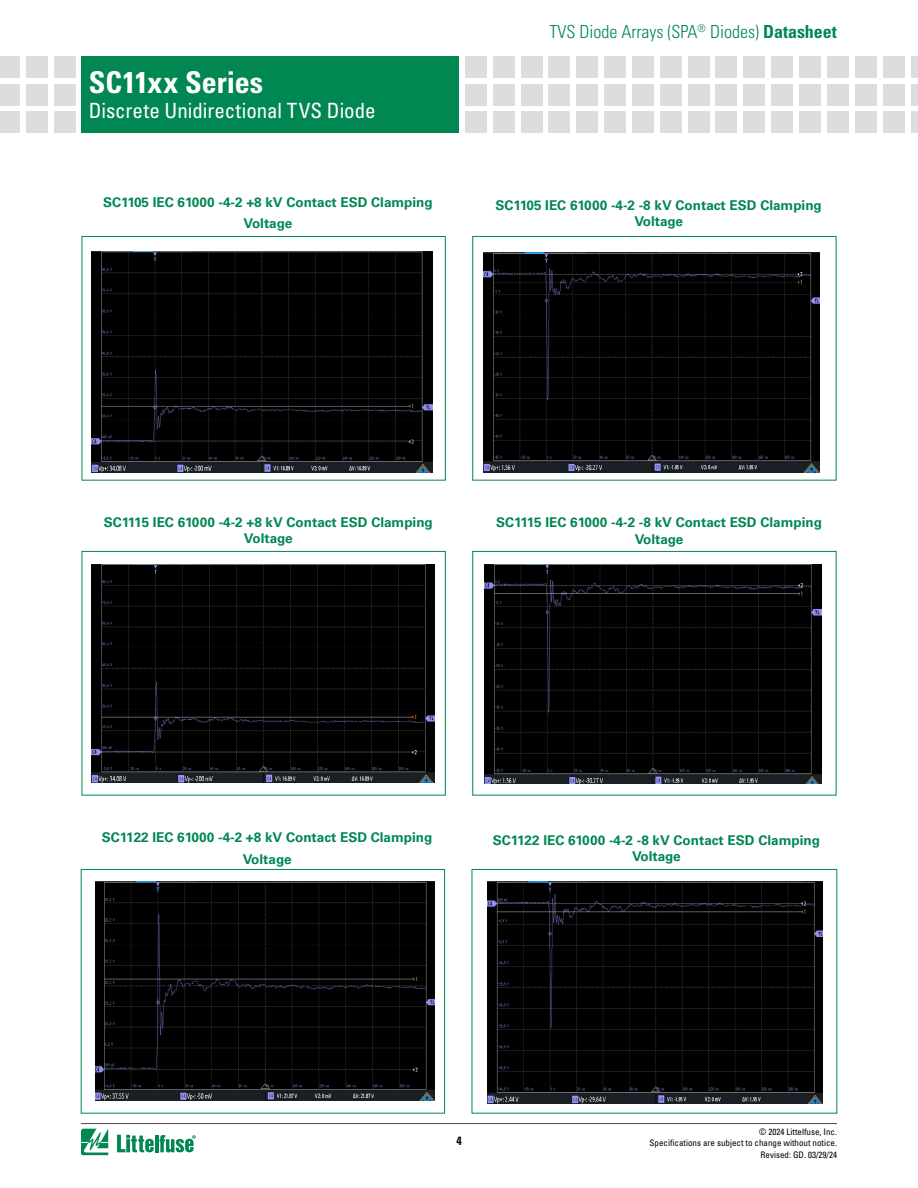
<style>
.page{position:relative;width:918px;height:1188px;background:#fff}
.page>*{position:absolute;margin:0;border:0;box-sizing:border-box;transform-origin:0 0}
.t1{font:700 condensed 30px "Univers LT Std";color:#fff}
.t2{font:condensed 21px "Univers LT Std";color:#fff}
.t3{font:300 condensed 18px "Univers LT Std";color:#008752}
.t4{font:700 13.5px/16.2px "Univers LT Std";color:#008752;text-align:center}
.t5{font:700 condensed 12px "Univers LT Std";color:#000}
.t6{font:condensed 9px/10.8px "Univers LT Std";color:#000;text-align:right}
.s1{font-weight:700}
</style>
<div class="page">
<hr style="left:81px;top:1123px;width:756px;height:1px;background:#4d4d4f">
<svg style="left:81px;top:1129px;width:27px;height:26px"></svg>
<hr style="left:155px;top:1135px;width:3px;height:17px;background:#008752">
<svg style="left:160px;top:1135px;width:36px;height:18px"></svg>
<svg style="left:117px;top:1135px;width:37px;height:17px"></svg>
<div style="left:81px;top:56px;width:378px;height:77px;background:#008752"></div>
<div style="left:54px;top:56px;width:21px;height:21px;background:#dcddde"></div>
<div style="left:54px;top:84px;width:21px;height:21px;background:#dcddde"></div>
<div style="left:54px;top:112px;width:21px;height:21px;background:#dcddde"></div>
<div style="left:26px;top:56px;width:22px;height:21px;background:#dcddde"></div>
<div style="left:26px;top:84px;width:22px;height:21px;background:#dcddde"></div>
<div style="left:26px;top:112px;width:22px;height:21px;background:#dcddde"></div>
<div style="left:0;top:56px;width:20px;height:21px;background:#dcddde"></div>
<div style="left:0;top:84px;width:20px;height:21px;background:#dcddde"></div>
<div style="left:0;top:112px;width:20px;height:21px;background:#dcddde"></div>
<div style="left:883px;top:56px;width:21px;height:21px;background:#dcddde"></div>
<div style="left:883px;top:84px;width:21px;height:21px;background:#dcddde"></div>
<div style="left:883px;top:112px;width:21px;height:21px;background:#dcddde"></div>
<div style="left:465px;top:56px;width:21px;height:21px;background:#dcddde"></div>
<div style="left:465px;top:84px;width:21px;height:21px;background:#dcddde"></div>
<div style="left:465px;top:112px;width:21px;height:21px;background:#dcddde"></div>
<div style="left:493px;top:56px;width:21px;height:21px;background:#dcddde"></div>
<div style="left:493px;top:84px;width:21px;height:21px;background:#dcddde"></div>
<div style="left:493px;top:112px;width:21px;height:21px;background:#dcddde"></div>
<div style="left:521px;top:56px;width:21px;height:21px;background:#dcddde"></div>
<div style="left:521px;top:84px;width:21px;height:21px;background:#dcddde"></div>
<div style="left:521px;top:112px;width:21px;height:21px;background:#dcddde"></div>
<div style="left:549px;top:56px;width:21px;height:21px;background:#dcddde"></div>
<div style="left:549px;top:84px;width:21px;height:21px;background:#dcddde"></div>
<div style="left:549px;top:112px;width:21px;height:21px;background:#dcddde"></div>
<div style="left:577px;top:56px;width:21px;height:21px;background:#dcddde"></div>
<div style="left:577px;top:84px;width:21px;height:21px;background:#dcddde"></div>
<div style="left:577px;top:112px;width:21px;height:21px;background:#dcddde"></div>
<div style="left:604px;top:56px;width:22px;height:21px;background:#dcddde"></div>
<div style="left:604px;top:84px;width:22px;height:21px;background:#dcddde"></div>
<div style="left:604px;top:112px;width:22px;height:21px;background:#dcddde"></div>
<div style="left:632px;top:56px;width:22px;height:21px;background:#dcddde"></div>
<div style="left:632px;top:84px;width:22px;height:21px;background:#dcddde"></div>
<div style="left:632px;top:112px;width:22px;height:21px;background:#dcddde"></div>
<div style="left:660px;top:56px;width:21px;height:21px;background:#dcddde"></div>
<div style="left:660px;top:84px;width:21px;height:21px;background:#dcddde"></div>
<div style="left:660px;top:112px;width:21px;height:21px;background:#dcddde"></div>
<div style="left:688px;top:56px;width:21px;height:21px;background:#dcddde"></div>
<div style="left:688px;top:84px;width:21px;height:21px;background:#dcddde"></div>
<div style="left:688px;top:112px;width:21px;height:21px;background:#dcddde"></div>
<div style="left:716px;top:56px;width:21px;height:21px;background:#dcddde"></div>
<div style="left:716px;top:84px;width:21px;height:21px;background:#dcddde"></div>
<div style="left:716px;top:112px;width:21px;height:21px;background:#dcddde"></div>
<div style="left:744px;top:56px;width:21px;height:21px;background:#dcddde"></div>
<div style="left:744px;top:84px;width:21px;height:21px;background:#dcddde"></div>
<div style="left:744px;top:112px;width:21px;height:21px;background:#dcddde"></div>
<div style="left:799px;top:56px;width:22px;height:21px;background:#dcddde"></div>
<div style="left:799px;top:84px;width:22px;height:21px;background:#dcddde"></div>
<div style="left:799px;top:112px;width:22px;height:21px;background:#dcddde"></div>
<div style="left:771px;top:56px;width:22px;height:21px;background:#dcddde"></div>
<div style="left:771px;top:84px;width:22px;height:21px;background:#dcddde"></div>
<div style="left:771px;top:112px;width:22px;height:21px;background:#dcddde"></div>
<div style="left:827px;top:56px;width:21px;height:21px;background:#dcddde"></div>
<div style="left:827px;top:84px;width:21px;height:21px;background:#dcddde"></div>
<div style="left:827px;top:112px;width:21px;height:21px;background:#dcddde"></div>
<div style="left:855px;top:56px;width:21px;height:21px;background:#dcddde"></div>
<div style="left:855px;top:84px;width:21px;height:21px;background:#dcddde"></div>
<div style="left:855px;top:112px;width:21px;height:21px;background:#dcddde"></div>
<div style="left:912px;top:56px;width:6px;height:21px;background:#dcddde"></div>
<div style="left:912px;top:84px;width:6px;height:21px;background:#dcddde"></div>
<div style="left:912px;top:112px;width:6px;height:21px;background:#dcddde"></div>
<div style="left:472px;top:869px;width:365px;height:244px;border:1px solid #008752"></div>
<div style="left:81px;top:869px;width:364px;height:244px;border:1px solid #008752"></div>
<div style="left:473px;top:236px;width:363px;height:244px;border:1px solid #008752"></div>
<div style="left:82px;top:236px;width:364px;height:244px;border:1px solid #008752"></div>
<div style="left:473px;top:551px;width:363px;height:244px;border:1px solid #008752"></div>
<div style="left:82px;top:551px;width:364px;height:244px;border:1px solid #008752"></div>
<img style="left:92px;top:252px;width:340px;height:221px">
<img style="left:484px;top:253px;width:336px;height:220px">
<img style="left:92px;top:564px;width:343px;height:218px">
<img style="left:484px;top:565px;width:337px;height:219px">
<img style="left:487px;top:881px;width:335px;height:222px">
<img style="left:95px;top:881px;width:339px;height:219px">
<h1 class="t1" style="left:89px;top:64px;width:176px">SC11xx Series</h1>
<h2 class="t2" style="left:89px;top:97px;width:288px">Discrete Unidirectional TVS Diode</h2>
<h3 class="t3" style="left:549px;top:21px;width:289px">TVS Diode Arrays (SPA<sup>®</sup> Diodes) <span class="s1">Datasheet</span></h3>
<p class="t4" style="left:103px;top:191px;width:331px;line-height:21.6px">SC1105 IEC 61000 -4-2 +8 kV Contact ESD Clamping<br>Voltage</p>
<p class="t4" style="left:496px;top:197px;width:328px">SC1105 IEC 61000 -4-2 -8 kV Contact ESD Clamping<br>Voltage</p>
<p class="t4" style="left:104px;top:514px;width:331px">SC1115 IEC 61000 -4-2 +8 kV Contact ESD Clamping<br>Voltage</p>
<p class="t4" style="left:496px;top:515px;width:327px">SC1115 IEC 61000 -4-2 -8 kV Contact ESD Clamping<br>Voltage</p>
<p class="t4" style="left:102px;top:827px;width:332px;line-height:21.6px">SC1122 IEC 61000 -4-2 +8 kV Contact ESD Clamping<br>Voltage</p>
<p class="t4" style="left:493px;top:832px;width:329px">SC1122 IEC 61000 -4-2 -8 kV Contact ESD Clamping<br>Voltage</p>
<p class="t5" style="left:456px;top:1133px;width:7px">4</p>
<p class="t6" style="left:650px;top:1126px;width:189px">© 2024 Littelfuse, Inc.<br>Specifications are subject to change without notice.</p>
<p class="t6" style="left:761px;top:1149px;width:78px">Revised: GD. 03/29/24</p>
</div>
